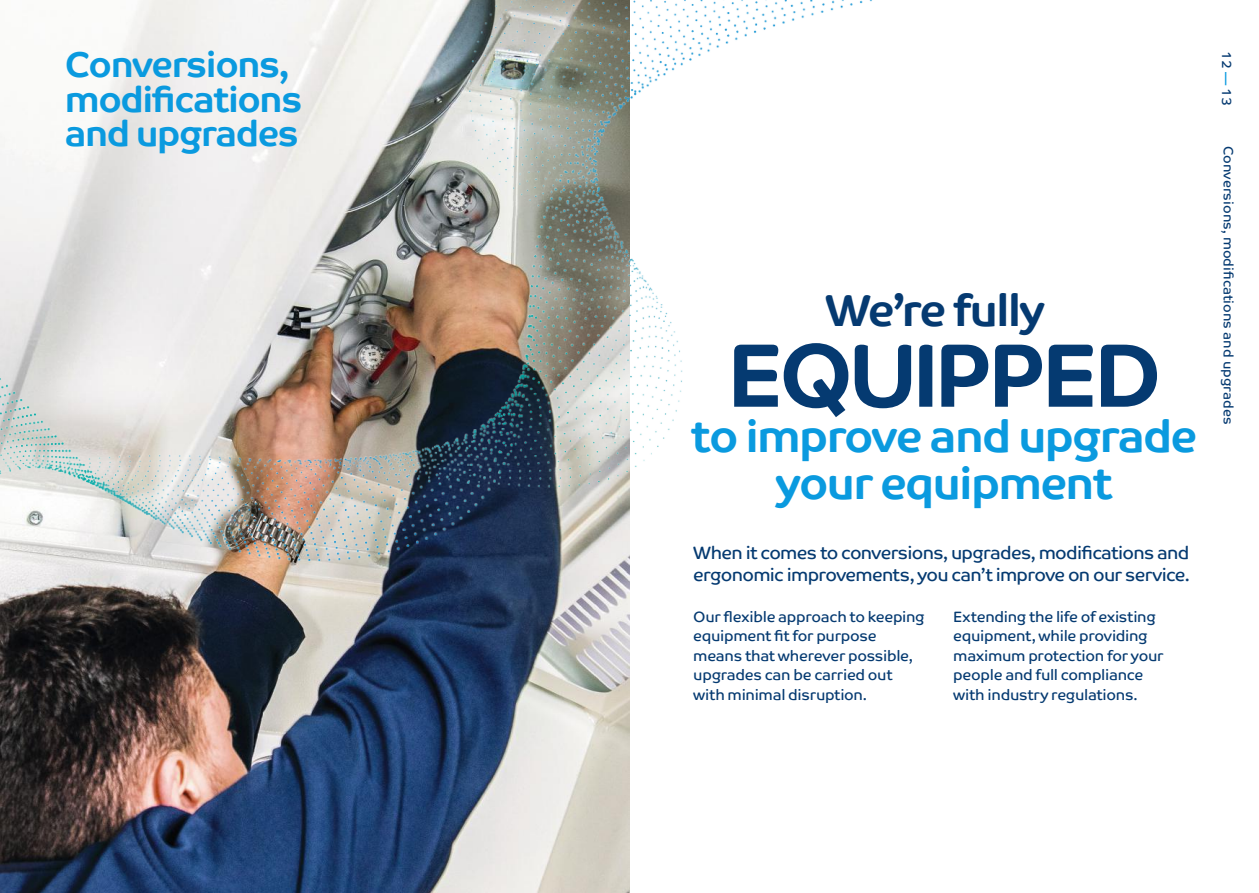
<style>
.page{position:relative;width:1259px;height:893px;background:#fff}
.page>*{position:absolute;margin:0;border:0;box-sizing:border-box;transform-origin:0 0}
.t1{font:700 90.3px "Co Text";letter-spacing:-.07em;color:#053a71}
.t2{font:700 45px/46.5px "Co Text";letter-spacing:-.04em;color:#0a9adf;text-align:center}
.t3{font:700 45px "Co Text";letter-spacing:-.04em;color:#053a71}
.t4{font:700 36px/34.5px "Co Text";letter-spacing:-.04em;color:#0a9adf}
.t5{font:18px/22.5px "Co Text";letter-spacing:-.04em;color:#053a71}
.t6{font:15px/19.5px "Co Text";letter-spacing:-.02em;color:#053a71}
.t7{font:13.5px "Co Text";color:#053a71}
.s1{color:#0a9adf}
</style>
<div class="page">
<img style="left:0;top:642px;width:629px;height:251px">
<img style="left:0;top:0;width:872px;height:642px">
<h3 class="t4" style="left:65px;top:47px;width:239px">Conversions, modifications and upgrades</h3>
<h2 class="t3" style="left:825px;top:285px;width:221px">We’re fully</h2>
<h1 class="t1" style="left:726px;top:323px;width:437px">EQUIPPED</h1>
<h2 class="t2" style="left:691px;top:414px;width:508px">to improve and upgrade your equipment</h2>
<p class="t5" style="left:693px;top:541px;width:498px">When it comes to conversions, upgrades, modifications and ergonomic improvements, you can’t improve on our service.</p>
<p class="t6" style="left:693px;top:607px;width:233px">Our flexible approach to keeping equipment fit for purpose means that wherever possible, upgrades can be carried out with minimal disruption.</p>
<p class="t6" style="left:953px;top:607px;width:212px">Extending the life of existing equipment, while providing maximum protection for your people and full compliance with industry regulations.</p>
<p class="t7" style="left:1234px;top:51px;width:56px;rotate:90deg">12 <span class="s1">—</span> 13</p>
<p class="t7" style="left:1236px;top:146px;width:280px;rotate:90deg">Conversions, modifications and upgrades</p>
</div>
